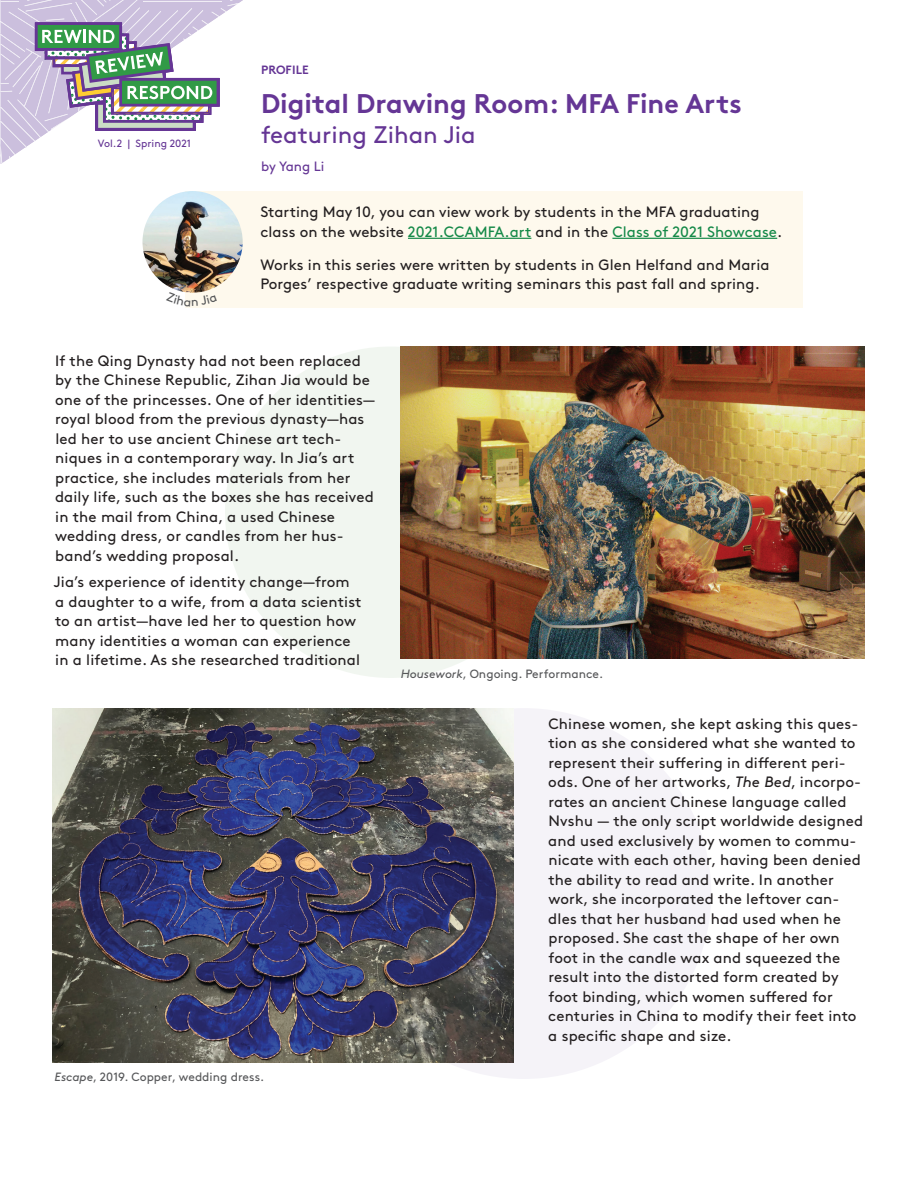
<style>
.page{position:relative;width:918px;height:1188px;background:#fff}
.page>*{position:absolute;margin:0;border:0;box-sizing:border-box;transform-origin:0 0}
.t1{font:700 27px "Brown Std";color:#653695}
.t2{font:24px "Brown Std";color:#653695}
.t3{font:15px/19.5px "Brown Std";letter-spacing:.01em;color:#231f20}
.t4{font:13.5px "Brown Std";color:#653695}
.t5{font:12px "Brown Std";letter-spacing:.005em;color:#57585a}
.t6{font:700 12px "Brown Std";letter-spacing:.01em;color:#653695}
.t7{font:10.5px "Brown Std";color:#653695}
.s1{color:#158948}
.s2{font-style:italic}
</style>
<div class="page">
<svg style="left:1px;top:0;width:242px;height:164px"></svg>
<div style="left:225px;top:346px;width:331px;height:332px;background:#f1f6f0;border-radius:50%"></div>
<div style="left:336px;top:708px;width:375px;height:371px;background:#f5f3f8;border-radius:50%"></div>
<div style="left:185px;top:191px;width:617px;height:117px;background:#fef9ed"></div>
<img style="left:142px;top:191px;width:101px;height:101px">
<img style="left:401px;top:346px;width:464px;height:312px">
<img style="left:52px;top:708px;width:462px;height:354px">
<hr style="left:408px;top:238px;width:123px;height:1px;background:#158948">
<hr style="left:612px;top:238px;width:165px;height:1px;background:#158948">
<svg style="left:185px;top:292px;width:16px;height:1px"></svg>
<p class="t7" style="left:98px;top:138px;width:95px">Vol.2 | Spring 2021</p>
<p class="t6" style="left:261px;top:63px;width:49px">PROFILE</p>
<h1 class="t1" style="left:261px;top:87px;width:482px">Digital Drawing Room: MFA Fine Arts</h1>
<h2 class="t2" style="left:261px;top:121px;width:216px">featuring Zihan Jia</h2>
<p class="t4" style="left:261px;top:159px;width:65px">by Yang Li</p>
<p class="t3" style="left:261px;top:202px;width:523px">Starting May 10, you can view work by students in the MFA graduating class on the website <span class="s1">2021.CCAMFA.art</span> and in the <span class="s1">Class of 2021 Showcase</span>.</p>
<p class="t3" style="left:261px;top:255px;width:511px">Works in this series were written by students in Glen Helfand and Maria<br>Porges’ respective graduate writing seminars this past fall and spring.</p>
<p class="t3" style="left:55px;top:351px;width:321px">If the Qing Dynasty had not been replaced by the Chinese Republic, Zihan Jia would be one of the princesses. One of her identities— royal blood from the previous dynasty—has led her to use ancient Chinese art tech&shy;niques in a contemporary way. In Jia’s art practice, she includes materials from her daily life, such as the boxes she has received in the mail from China, a used Chinese wedding dress, or candles from her hus&shy;band’s wedding proposal.</p>
<p class="t3" style="left:54px;top:572px;width:309px">Jia’s experience of identity change—from a daughter to a wife, from a data scientist to an artist—have led her to question how many identities a woman can experience in a lifetime. As she researched traditional</p>
<p class="t5" style="left:55px;top:1070px;width:211px"><span class="s2">Escape</span>, 2019. Copper, wedding dress.</p>
<p class="t5" style="left:401px;top:667px;width:204px"><span class="s2">Housework</span>, Ongoing. Performance.</p>
<p class="t3" style="left:548px;top:714px;width:316px">Chinese women, she kept asking this ques&shy;tion as she considered what she wanted to represent their suffering in different peri&shy;ods. One of her artworks, <span class="s2">The Bed</span>, incorpo&shy;rates an ancient Chinese language called Nvshu — the only script worldwide designed and used exclusively by women to commu&shy;nicate with each other, having been denied the ability to read and write. In another work, she incorporated the leftover can&shy;dles that her husband had used when he proposed. She cast the shape of her own foot in the candle wax and squeezed the result into the distorted form created by foot binding, which women suffered for centuries in China to modify their feet into a specific shape and size.</p>
</div>
